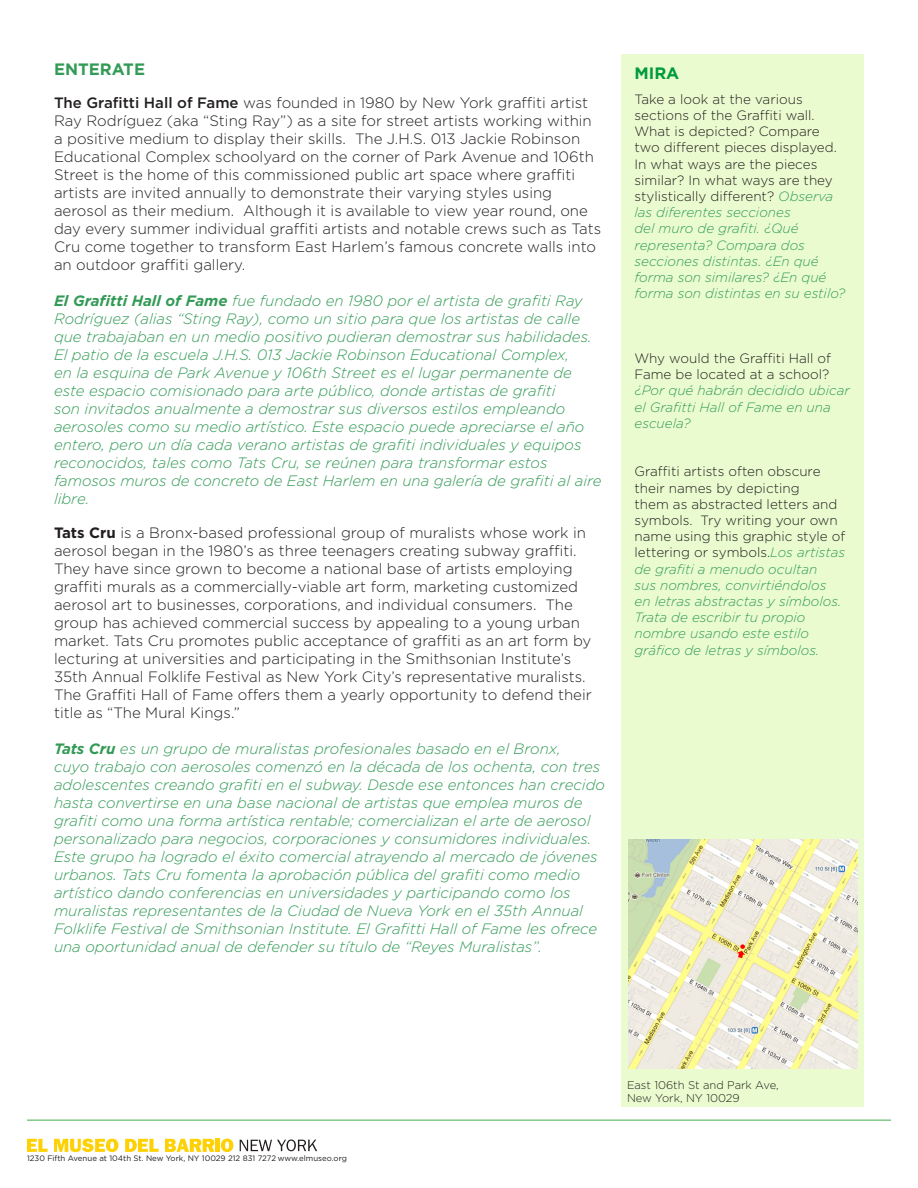
<style>
.page{position:relative;width:918px;height:1188px;background:#fff}
.page>*{position:absolute;margin:0;border:0;box-sizing:border-box;transform-origin:0 0}
.t1{font:700 16.5px "Gotham";color:#339b57}
.t2{font:700 16.5px "Gotham";color:#009b3a}
.t3{font:italic 300 15px/18px "Gotham";color:#339b57}
.t4{font:300 15px/18px "Gotham";color:#231f20}
.t5{font:300 13.5px/16.2px "Gotham";color:#231f20}
.t6{font:italic 300 13.5px/16.2px "Gotham";color:#339b57}
.t7{font:300 11.25px "Gotham";color:#231f20}
.t8{font:7.8px "Gotham";color:#231f20}
.s1{font-style:italic;color:#339b57}
.s2{font-weight:500}
.s3{font-weight:700}
.s4{font-style:normal;color:#231f20}
</style>
<div class="page">
<div style="left:621px;top:54px;width:243px;height:1053px;background:#eafccf"></div>
<hr style="left:27px;top:1120px;width:864px;height:1px;background:#40ae49">
<svg style="left:27px;top:1139px;width:21px;height:13px"></svg>
<svg style="left:54px;top:1139px;width:64px;height:13px"></svg>
<svg style="left:125px;top:1139px;width:34px;height:13px"></svg>
<svg style="left:165px;top:1139px;width:49px;height:13px"></svg>
<hr style="left:216px;top:1139px;width:4px;height:13px;background:#fed105">
<svg style="left:221px;top:1139px;width:12px;height:13px"></svg>
<svg style="left:240px;top:1139px;width:77px;height:12px"></svg>
<img style="left:628px;top:839px;width:230px;height:229px">
<p class="t1" style="left:54px;top:58px;width:93px">ENTERATE</p>
<p class="t2" style="left:634px;top:62px;width:46px">MIRA</p>
<p class="t5" style="left:634px;top:91px;width:212px">Take a look at the various sections of the Graffiti wall.<br>What is depicted? Compare two different pieces displayed.<br>In what ways are the pieces similar? In what ways are they stylistically different? <span class="s1">Observa las diferentes secciones<br>del muro de grafiti. ¿Qué representa? Compara dos secciones distintas. ¿En qué forma son similares? ¿En qué forma son distintas en su estilo?</span></p>
<p class="t4" style="left:54px;top:93px;width:549px"><span class="s2">The Grafitti Hall of Fame</span> was founded in 1980 by New York graffiti artist Ray Rodríguez (aka “Sting Ray”) as a site for street artists working within a positive medium to display their skills. The J.H.S. 013 Jackie Robinson Educational Complex schoolyard on the corner of Park Avenue and 106th Street is the home of this commissioned public art space where graffiti artists are invited annually to demonstrate their varying styles using aerosol as their medium. Although it is available to view year round, one day every summer individual graffiti artists and notable crews such as Tats Cru come together to transform East Harlem’s famous concrete walls into an outdoor graffiti gallery.</p>
<p class="t3" style="left:54px;top:291px;width:549px"><span class="s3">El Grafitti Hall of Fame</span> fue fundado en 1980 por el artista de grafiti Ray Rodríguez (alias “Sting Ray), como un sitio para que los artistas de calle que trabajaban en un medio positivo pudieran demostrar sus habilidades.<br>El patio de la escuela J.H.S. 013 Jackie Robinson Educational Complex,<br>en la esquina de Park Avenue y 106th Street es el lugar permanente de este espacio comisionado para arte público, donde artistas de grafiti<br>son invitados anualmente a demostrar sus diversos estilos empleando aerosoles como su medio artístico. Este espacio puede apreciarse el año entero, pero un día cada verano artistas de grafiti individuales y equipos reconocidos, tales como Tats Cru, se reúnen para transformar estos famosos muros de concreto de East Harlem en una galería de grafiti al aire libre.</p>
<p class="t5" style="left:634px;top:350px;width:198px">Why would the Graffiti Hall of<br>Fame be located at a school?</p>
<p class="t6" style="left:634px;top:382px;width:217px">¿Por qué habrán decidido ubicar el Grafitti Hall of Fame en una escuela?</p>
<p class="t6" style="left:634px;top:463px;width:212px"><span class="s4">Graffiti artists often obscure their names by depicting<br>them as abstracted letters and symbols. Try writing your own name using this graphic style of lettering or symbols.</span>Los artistas de grafiti a menudo ocultan<br>sus nombres, convirtiéndolos en letras abstractas y símbolos.<br>Trata de escribir tu propio nombre usando este estilo gráfico de letras y símbolos.</p>
<p class="t4" style="left:54px;top:524px;width:539px"><span class="s3">Tats Cru</span> is a Bronx-based professional group of muralists whose work in aerosol began in the 1980’s as three teenagers creating subway graffiti.<br>They have since grown to become a national base of artists employing graffiti murals as a commercially-viable art form, marketing customized aerosol art to businesses, corporations, and individual consumers. The group has achieved commercial success by appealing to a young urban market. Tats Cru promotes public acceptance of graffiti as an art form by lecturing at universities and participating in the Smithsonian Institute’s 35th Annual Folklife Festival as New York City’s representative muralists.<br>The Graffiti Hall of Fame offers them a yearly opportunity to defend their title as “The Mural Kings.”</p>
<p class="t3" style="left:54px;top:740px;width:552px"><span class="s3">Tats Cru</span> es un grupo de muralistas profesionales basado en el Bronx,<br>cuyo trabajo con aerosoles comenzó en la década de los ochenta, con tres adolescentes creando grafiti en el subway. Desde ese entonces han crecido hasta convertirse en una base nacional de artistas que emplea muros de grafiti como una forma artística rentable; comercializan el arte de aerosol personalizado para negocios, corporaciones y consumidores individuales.<br>Este grupo ha logrado el éxito comercial atrayendo al mercado de jóvenes urbanos. Tats Cru fomenta la aprobación pública del grafiti como medio artístico dando conferencias en universidades y participando como los muralistas representantes de la Ciudad de Nueva York en el 35th Annual Folklife Festival de Smithsonian Institute. El Grafitti Hall of Fame les ofrece una oportunidad anual de defender su título de “Reyes Muralistas”.</p>
<p class="t8" style="left:27px;top:1153px;width:321px">1230 Fifth Avenue at 104th St. New York, NY 10029 212 831 7272 www.elmuseo.org</p>
<p class="t7" style="left:627px;top:1078px;width:153px">East 106th St and Park Ave,</p>
<p class="t7" style="left:627px;top:1091px;width:114px">New York, NY 10029</p>
</div>
